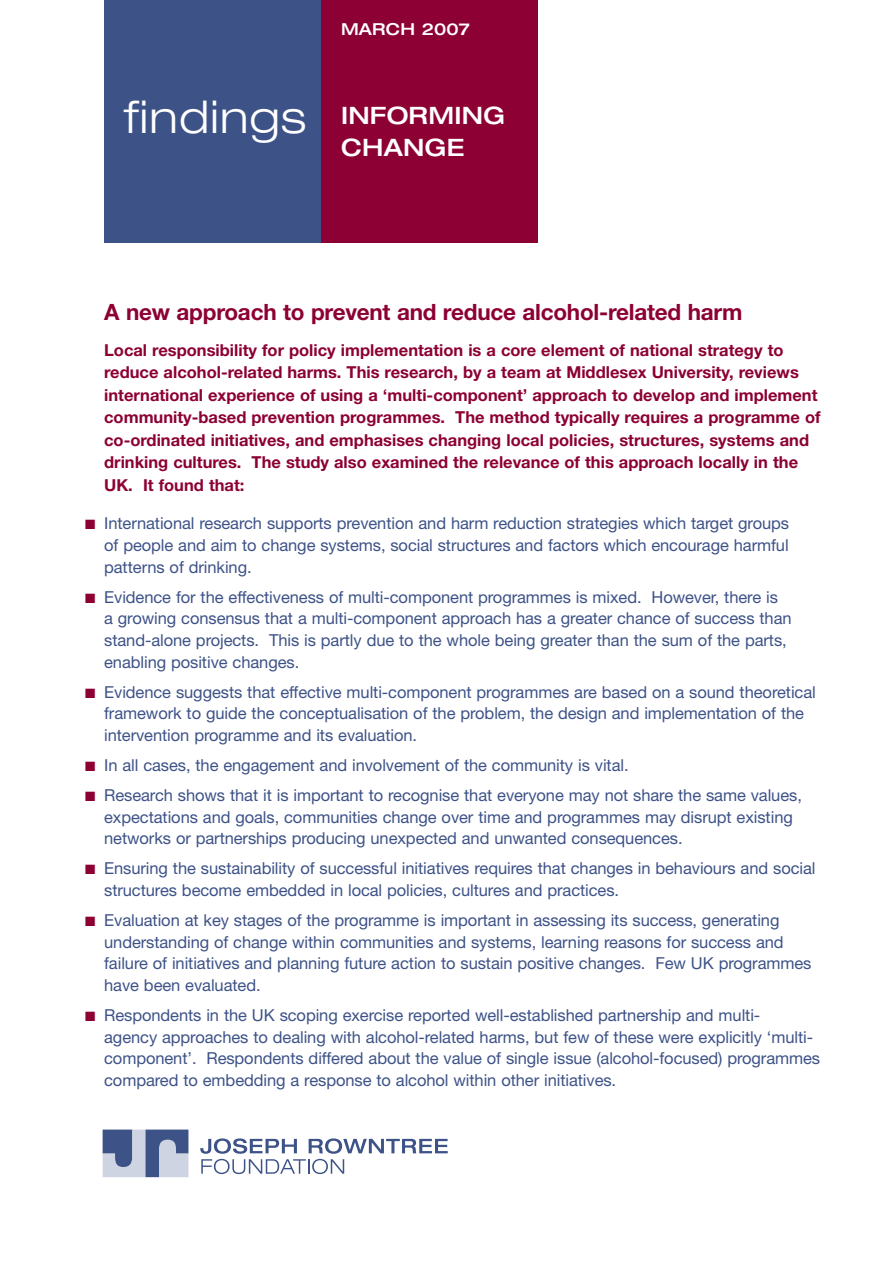
<style>
.page{position:relative;width:893px;height:1263px;background:#fff}
.page>*{position:absolute;margin:0;border:0;box-sizing:border-box;transform-origin:0 0}
.t1{font:300 expanded 45px "Helvetica Neue";letter-spacing:.03em;color:#fff}
.t2{font:500 expanded 24px/31.5px "Helvetica Neue";letter-spacing:.01em;color:#fff}
.t3{font:700 22.5px "Helvetica Neue";letter-spacing:-.01em;color:#8c0033}
.t4{font:16.5px/21.8px "Helvetica Neue";letter-spacing:-.005em;color:#3d5287}
.t5{font:700 16.5px/22.5px "Helvetica Neue";color:#8c0033}
.t6{font:500 expanded 16.5px "Helvetica Neue";letter-spacing:.01em;color:#fff}
.s1{color:#8c0033}
</style>
<div class="page">
<div style="left:104px;top:0;width:217px;height:242px;background:#3d5287"></div>
<div style="left:321px;top:0;width:217px;height:242px;background:#8c0033"></div>
<svg style="left:200px;top:1138px;width:248px;height:36px"></svg>
<svg style="left:103px;top:1129px;width:85px;height:48px;background:#8694b4"></svg>
<p class="t6" style="left:341px;top:19px;width:130px">MARCH 2007</p>
<p class="t1" style="left:124px;top:90px;width:183px">findings</p>
<p class="t2" style="left:341px;top:100px;width:166px">INFORMING<br>CHANGE</p>
<p class="t3" style="left:104px;top:298px;width:640px">A new approach to prevent and reduce alcohol-related harm</p>
<p class="t5" style="left:104px;top:338px;width:718px">Local responsibility for policy implementation is a core element of national strategy to reduce alcohol-related harms. This research, by a team at Middlesex University, reviews international experience of using a ‘multi-component’ approach to develop and implement community-based prevention programmes. The method typically requires a programme of co-ordinated initiatives, and emphasises changing local policies, structures, systems and drinking cultures. The study also examined the relevance of this approach locally in the UK. It found that:</p>
<p class="t4" style="left:104px;top:512px;width:686px;text-align:justify;text-indent:-19px"><span class="s1">■</span> International research supports prevention and harm reduction strategies which target groups of people and aim to change systems, social structures and factors which encourage harmful patterns of drinking.</p>
<p class="t4" style="left:104px;top:586px;width:689px;text-indent:-19px"><span class="s1">■</span> Evidence for the effectiveness of multi-component programmes is mixed. However, there is<br>a growing consensus that a multi-component approach has a greater chance of success than stand-alone projects. This is partly due to the whole being greater than the sum of the parts, enabling positive changes.</p>
<p class="t4" style="left:104px;top:681px;width:713px;text-indent:-19px"><span class="s1">■</span> Evidence suggests that effective multi-component programmes are based on a sound theoretical framework to guide the conceptualisation of the problem, the design and implementation of the intervention programme and its evaluation.</p>
<p class="t4" style="left:85px;top:754px;width:545px"><span class="s1">■</span> In all cases, the engagement and involvement of the community is vital.</p>
<p class="t4" style="left:104px;top:784px;width:699px;text-indent:-19px"><span class="s1">■</span> Research shows that it is important to recognise that everyone may not share the same values, expectations and goals, communities change over time and programmes may disrupt existing networks or partnerships producing unexpected and unwanted consequences.</p>
<p class="t4" style="left:104px;top:857px;width:713px;text-indent:-19px"><span class="s1">■</span> Ensuring the sustainability of successful initiatives requires that changes in behaviours and social structures become embedded in local policies, cultures and practices.</p>
<p class="t4" style="left:104px;top:909px;width:709px;text-indent:-19px"><span class="s1">■</span> Evaluation at key stages of the programme is important in assessing its success, generating understanding of change within communities and systems, learning reasons for success and failure of initiatives and planning future action to sustain positive changes. Few UK programmes have been evaluated.</p>
<p class="t4" style="left:104px;top:1004px;width:717px;text-indent:-19px"><span class="s1">■</span> Respondents in the UK scoping exercise reported well-established partnership and multi-<br>agency approaches to dealing with alcohol-related harms, but few of these were explicitly ‘multi&shy;component’. Respondents differed about the value of single issue (alcohol-focused) programmes compared to embedding a response to alcohol within other initiatives.</p>
</div>
